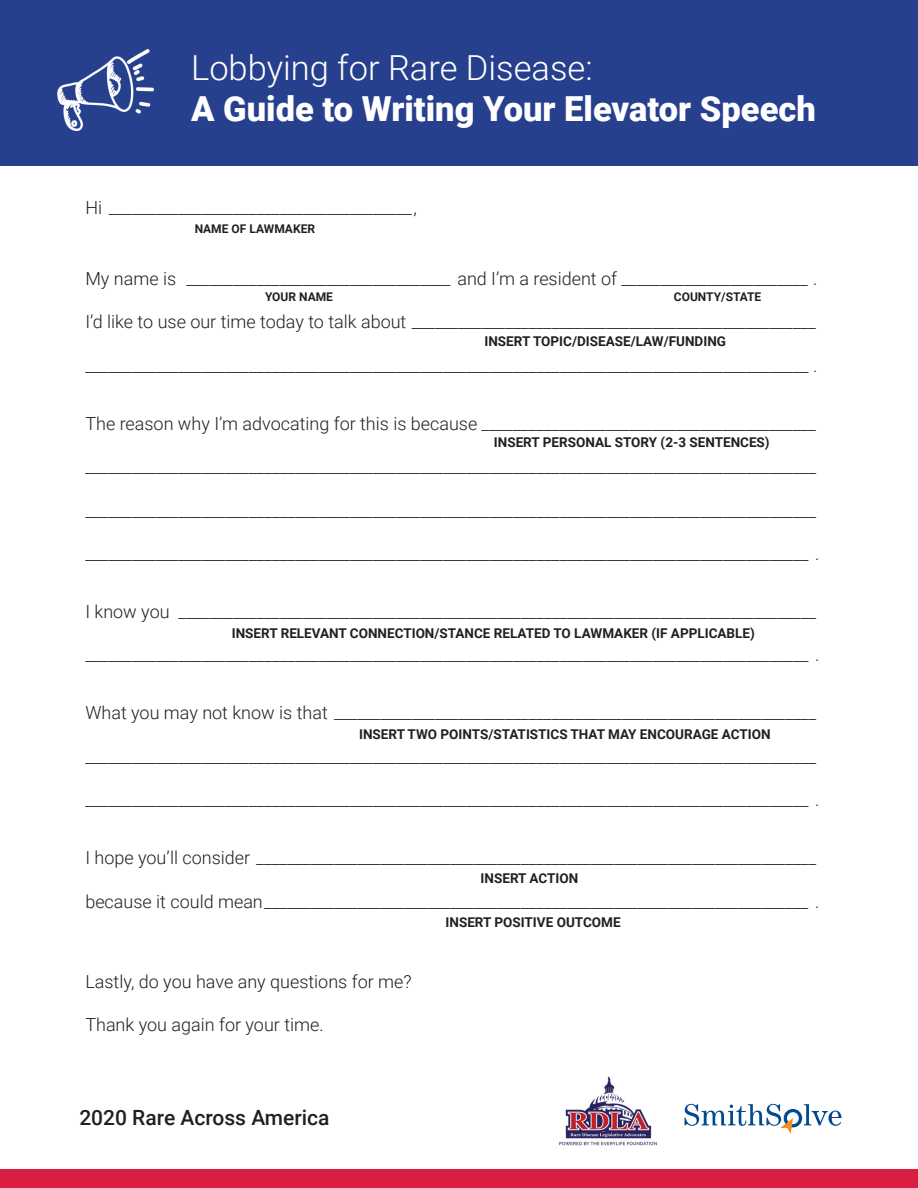
<style>
.page{position:relative;width:918px;height:1188px;background:#fff}
.page>*{position:absolute;margin:0;border:0;box-sizing:border-box;transform-origin:0 0}
.t1{font:900 34.5px/41.4px "Roboto";color:#fff}
.t2{font:500 21px "Roboto";color:#231f20}
.t3{font:300 18px "Roboto";color:#231f20}
.t4{font:700 13.5px "Roboto";color:#231f20}
.t5{font:700 12px "Roboto";color:#231f20}
.s1{font-weight:300}
</style>
<div class="page">
<div style="left:0;top:0;width:918px;height:165px;background:#27408e"></div>
<div style="left:0;top:1170px;width:918px;height:18px;background:#da1e41"></div>
<svg style="left:685px;top:1104px;width:156px;height:30px"></svg>
<img style="left:559px;top:1076px;width:98px;height:70px">
<img style="left:57px;top:49px;width:96px;height:82px">
<p class="t1" style="left:191px;top:46px;width:626px"><span class="s1">Lobbying for Rare Disease:<br></span>A Guide to Writing Your Elevator Speech</p>
<p class="t3" style="left:85px;top:195px;width:333px">Hi _______________________________________,</p>
<p class="t5" style="left:195px;top:220px;width:122px">NAME OF LAWMAKER</p>
<p class="t3" style="left:85px;top:266px;width:734px">My name is __________________________________ and I’m a resident of ________________________ .</p>
<p class="t3" style="left:85px;top:309px;width:732px">I’d like to use our time today to talk about ____________________________________________________</p>
<p class="t3" style="left:85px;top:353px;width:734px">_____________________________________________________________________________________________ .</p>
<p class="t5" style="left:265px;top:289px;width:70px">YOUR NAME</p>
<p class="t5" style="left:674px;top:289px;width:89px">COUNTY/STATE</p>
<p class="t4" style="left:485px;top:332px;width:243px">INSERT TOPIC/DISEASE/LAW/FUNDING</p>
<p class="t3" style="left:85px;top:411px;width:732px">The reason why I’m advocating for this is because ___________________________________________</p>
<p class="t3" style="left:85px;top:454px;width:732px">______________________________________________________________________________________________</p>
<p class="t4" style="left:494px;top:433px;width:277px">INSERT PERSONAL STORY (2-3 SENTENCES)</p>
<p class="t3" style="left:85px;top:498px;width:732px">______________________________________________________________________________________________</p>
<p class="t3" style="left:85px;top:541px;width:736px">_____________________________________________________________________________________________ .</p>
<p class="t3" style="left:85px;top:599px;width:732px">I know you __________________________________________________________________________________</p>
<p class="t3" style="left:85px;top:642px;width:736px">_____________________________________________________________________________________________ .</p>
<p class="t4" style="left:232px;top:624px;width:525px">INSERT RELEVANT CONNECTION/STANCE RELATED TO LAWMAKER (IF APPLICABLE)</p>
<p class="t3" style="left:85px;top:700px;width:732px">What you may not know is that ______________________________________________________________</p>
<p class="t3" style="left:85px;top:744px;width:732px">______________________________________________________________________________________________</p>
<p class="t4" style="left:359px;top:725px;width:413px">INSERT TWO POINTS/STATISTICS THAT MAY ENCOURAGE ACTION</p>
<p class="t3" style="left:85px;top:787px;width:736px">_____________________________________________________________________________________________ .</p>
<p class="t3" style="left:85px;top:845px;width:732px">I hope you’ll consider ________________________________________________________________________</p>
<p class="t3" style="left:85px;top:889px;width:736px">because it could mean______________________________________________________________________ .</p>
<p class="t4" style="left:481px;top:869px;width:99px">INSERT ACTION</p>
<p class="t4" style="left:446px;top:913px;width:177px">INSERT POSITIVE OUTCOME</p>
<p class="t3" style="left:85px;top:969px;width:328px">Lastly, do you have any questions for me?</p>
<p class="t3" style="left:85px;top:1012px;width:240px">Thank you again for your time.</p>
<p class="t2" style="left:79px;top:1103px;width:252px">2020 Rare Across America</p>
</div>
